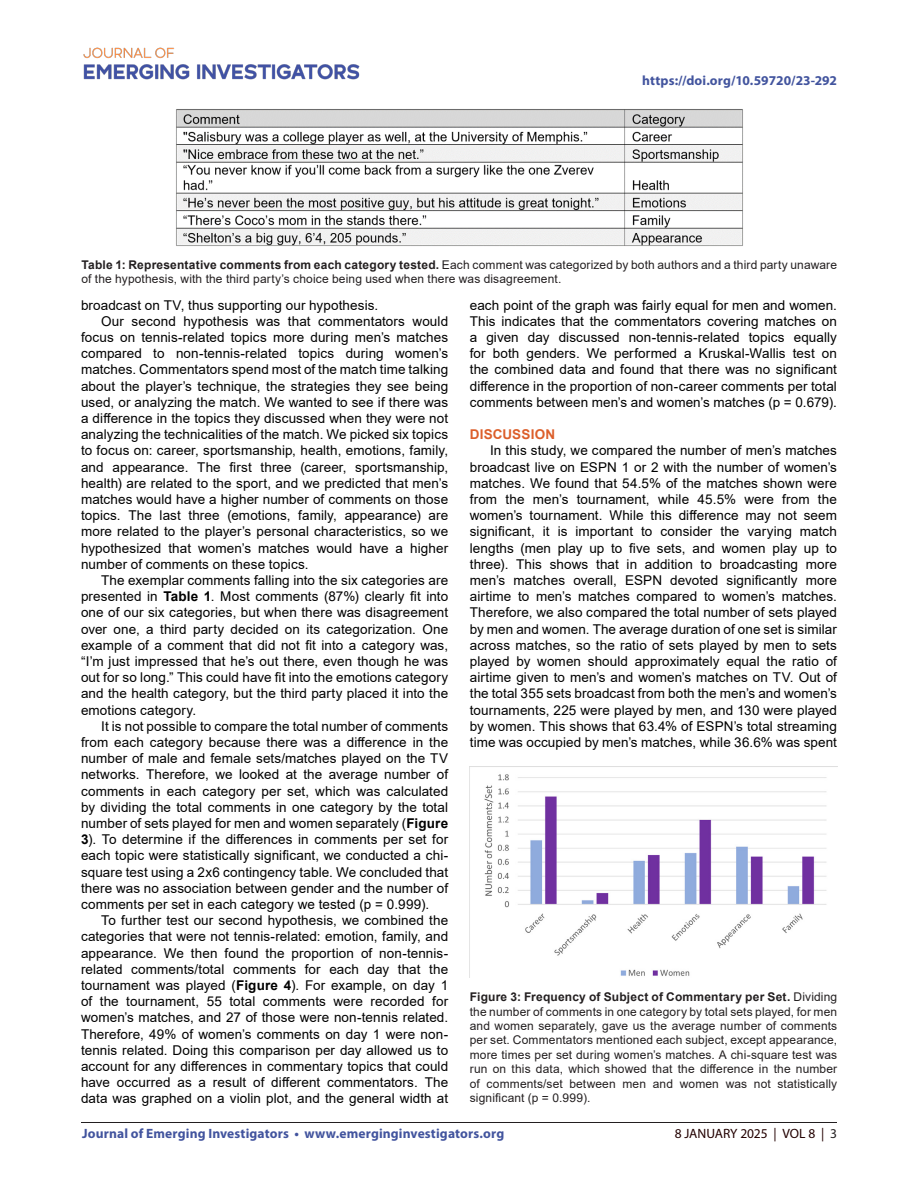
<style>
.page{position:relative;width:918px;height:1188px;background:#fff}
.page>*{position:absolute;margin:0;border:0;box-sizing:border-box;transform-origin:0 0}
.t1{font:13.5px/16.2px "Arial";letter-spacing:.005em;color:#000;text-align:justify}
.t2{font:700 13.5px "Myriad Pro";letter-spacing:.01em;color:#42549e}
.t3{font:13.5px "Myriad Pro";letter-spacing:-.005em;color:#230000}
.t4{font:700 13.5px "Arial";letter-spacing:.015em;color:#dc5f2b}
.t5{font:12px/14.4px "Arial";letter-spacing:.01em;color:#231f20}
.s1{font-weight:700}
.s2{color:#231f20}
</style>
<div class="page">
<hr style="left:81px;top:1122px;width:756px;height:1px;background:#231f20">
<img style="left:83px;top:47px;width:277px;height:33px">
<img style="left:176px;top:109px;width:567px;height:137px">
<img style="left:484px;top:774px;width:343px;height:202px">
<p class="t2" style="left:642px;top:72px;width:196px">https://doi.org/10.59720/23-292</p>
<p class="t5" style="left:82px;top:257px;width:757px"><span class="s1">Table 1: Representative comments from each category tested.</span> Each comment was categorized by both authors and a third party unaware of the hypothesis, with the third party’s choice being used when there was disagreement.</p>
<p class="t1" style="left:81px;top:297px;width:299px">broadcast on TV, thus supporting our hypothesis.</p>
<p class="t1" style="left:81px;top:313px;width:369px;text-indent:20px">Our second hypothesis was that commentators would focus on tennis-related topics more during men’s matches compared to non-tennis-related topics during women’s matches. Commentators spend most of the match time talking about the player’s technique, the strategies they see being used, or analyzing the match. We wanted to see if there was a difference in the topics they discussed when they were not analyzing the technicalities of the match. We picked six topics to focus on: career, sportsmanship, health, emotions, family, and appearance. The first three (career, sportsmanship, health) are related to the sport, and we predicted that men’s matches would have a higher number of comments on those topics. The last three (emotions, family, appearance) are more related to the player’s personal characteristics, so we hypothesized that women’s matches would have a higher number of comments on these topics.</p>
<p class="t1" style="left:81px;top:572px;width:369px;text-indent:20px">The exemplar comments falling into the six categories are presented in <span class="s1">Table 1</span>. Most comments (87%) clearly fit into one of our six categories, but when there was disagreement over one, a third party decided on its categorization. One example of a comment that did not fit into a category was, “I’m just impressed that he’s out there, even though he was out for so long.” This could have fit into the emotions category and the health category, but the third party placed it into the emotions category.</p>
<p class="t1" style="left:81px;top:718px;width:369px;text-indent:20px">It is not possible to compare the total number of comments from each category because there was a difference in the number of male and female sets/matches played on the TV networks. Therefore, we looked at the average number of comments in each category per set, which was calculated by dividing the total comments in one category by the total number of sets played for men and women separately (<span class="s1">Figure 3</span>). To determine if the differences in comments per set for each topic were statistically significant, we conducted a chi&shy;square test using a 2x6 contingency table. We concluded that there was no association between gender and the number of comments per set in each category we tested (p = 0.999).</p>
<p class="t1" style="left:81px;top:912px;width:369px;text-indent:20px">To further test our second hypothesis, we combined the categories that were not tennis-related: emotion, family, and appearance. We then found the proportion of non-tennis&shy;related comments/total comments for each day that the tournament was played (<span class="s1">Figure 4</span>). For example, on day 1 of the tournament, 55 total comments were recorded for women’s matches, and 27 of those were non-tennis related.<br>Therefore, 49% of women’s comments on day 1 were non&shy;tennis related. Doing this comparison per day allowed us to account for any differences in commentary topics that could have occurred as a result of different commentators. The data was graphed on a violin plot, and the general width at</p>
<p class="t1" style="left:470px;top:297px;width:369px">each point of the graph was fairly equal for men and women.<br>This indicates that the commentators covering matches on a given day discussed non-tennis-related topics equally for both genders. We performed a Kruskal-Wallis test on the combined data and found that there was no significant difference in the proportion of non-career comments per total comments between men’s and women’s matches (p = 0.679).</p>
<p class="t4" style="left:470px;top:425px;width:87px">DISCUSSION</p>
<p class="t1" style="left:470px;top:443px;width:369px;text-indent:20px">In this study, we compared the number of men’s matches broadcast live on ESPN 1 or 2 with the number of women’s matches. We found that 54.5% of the matches shown were from the men’s tournament, while 45.5% were from the women’s tournament. While this difference may not seem significant, it is important to consider the varying match lengths (men play up to five sets, and women play up to three). This shows that in addition to broadcasting more men’s matches overall, ESPN devoted significantly more airtime to men’s matches compared to women’s matches.<br>Therefore, we also compared the total number of sets played by men and women. The average duration of one set is similar across matches, so the ratio of sets played by men to sets played by women should approximately equal the ratio of airtime given to men’s and women’s matches on TV. Out of the total 355 sets broadcast from both the men’s and women’s tournaments, 225 were played by men, and 130 were played by women. This shows that 63.4% of ESPN’s total streaming time was occupied by men’s matches, while 36.6% was spent</p>
<p class="t5" style="left:470px;top:990px;width:369px;text-align:justify"><span class="s1">Figure 3: Frequency of Subject of Commentary per Set.</span> Dividing the number of comments in one category by total sets played, for men and women separately, gave us the average number of comments per set. Commentators mentioned each subject, except appearance, more times per set during women’s matches. A chi-square test was run on this data, which showed that the difference in the number of comments/set between men and women was not statistically significant (p = 0.999).</p>
<p class="t2" style="left:82px;top:1125px;width:424px">Journal of Emerging Investigators • www.emerginginvestigators.org</p>
<p class="t3" style="left:675px;top:1125px;width:164px">8 JANUARY 2025 | VOL 8 | <span class="s2">3</span></p>
</div>
